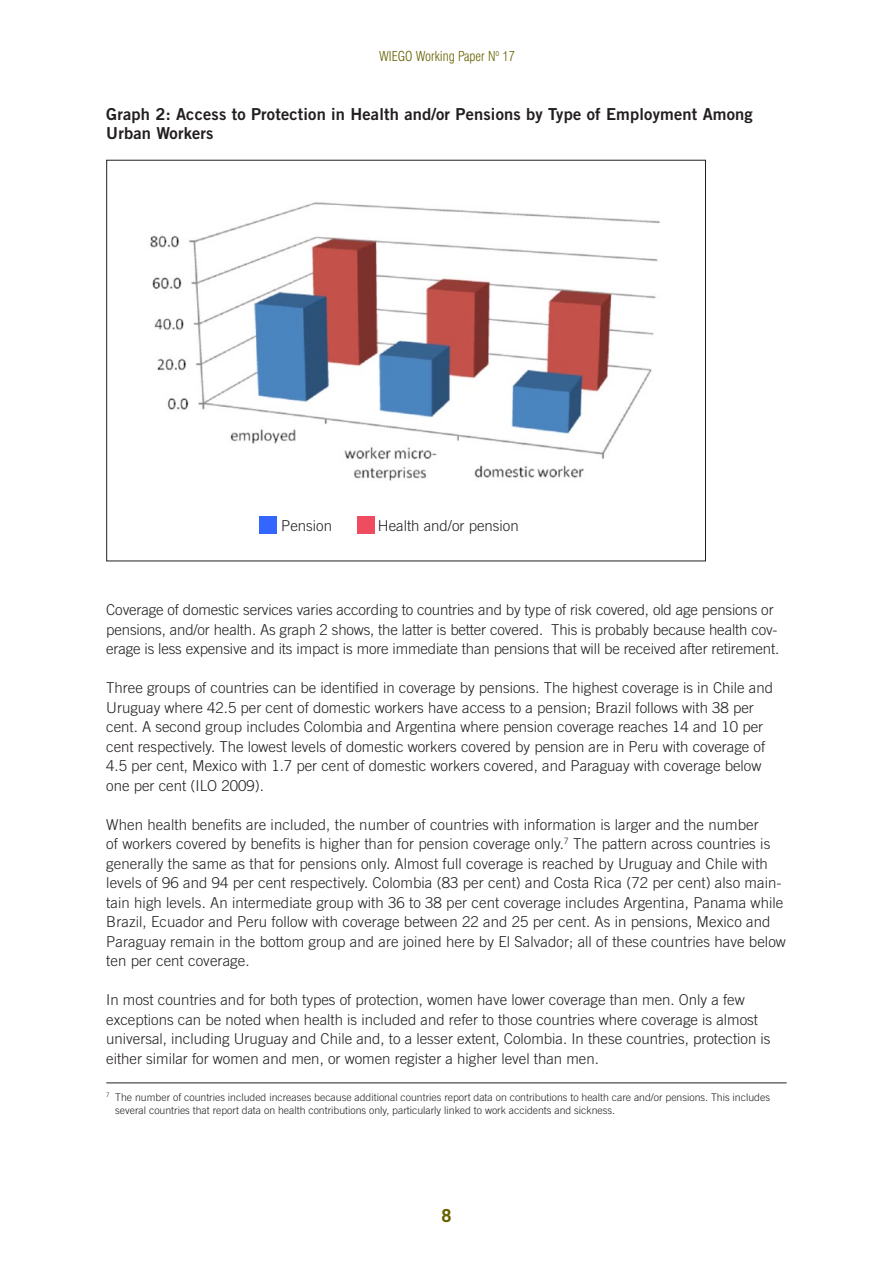
<style>
.page{position:relative;width:893px;height:1263px;background:#fff}
.page>*{position:absolute;margin:0;border:0;box-sizing:border-box;transform-origin:0 0}
.t1{font:700 18px "Trade Gothic";color:#676200}
.t2{font:16.5px/19.5px "Trade Gothic Bold Two";letter-spacing:.01em;color:#231f20}
.t3{font:300 15px/19.5px "Trade Gothic";color:#231f20}
.t4{font:300 condensed 13.5px "Swiss 721 BT";color:#676200}
.t5{font:300 10.5px/13.5px "Trade Gothic";color:#231f20}
</style>
<div class="page">
<hr style="left:106px;top:1082px;width:681px;height:1px;background:#231f20">
<div style="left:357px;top:516px;width:18px;height:18px;background:#ef4d5f"></div>
<div style="left:259px;top:517px;width:18px;height:17px;background:#36f"></div>
<img style="left:150px;top:202px;width:510px;height:279px">
<p class="t4" style="left:379px;top:48px;width:138px">WIEGO Working Paper N<sup>o</sup> 17</p>
<p class="t2" style="left:106px;top:104px;width:648px">Graph 2: Access to Protection in Health and/or Pensions by Type of Employment Among<br>Urban Workers</p>
<p class="t3" style="left:281px;top:515px;width:52px">Pension</p>
<p class="t3" style="left:378px;top:515px;width:142px">Health and/or pension</p>
<p class="t3" style="left:106px;top:600px;width:674px">Coverage of domestic services varies according to countries and by type of risk covered, old age pensions or pensions, and/or health. As graph 2 shows, the latter is better covered. This is probably because health cov&shy;erage is less expensive and its impact is more immediate than pensions that will be received after retirement.</p>
<p class="t3" style="left:106px;top:678px;width:668px">Three groups of countries can be identified in coverage by pensions. The highest coverage is in Chile and Uruguay where 42.5 per cent of domestic workers have access to a pension; Brazil follows with 38 per cent. A second group includes Colombia and Argentina where pension coverage reaches 14 and 10 per cent respectively. The lowest levels of domestic workers covered by pension are in Peru with coverage of 4.5 per cent, Mexico with 1.7 per cent of domestic workers covered, and Paraguay with coverage below one per cent (ILO 2009).</p>
<p class="t3" style="left:106px;top:814px;width:681px">When health benefits are included, the number of countries with information is larger and the number<br>of workers covered by benefits is higher than for pension coverage only.<sup>7</sup> The pattern across countries is generally the same as that for pensions only. Almost full coverage is reached by Uruguay and Chile with levels of 96 and 94 per cent respectively. Colombia (83 per cent) and Costa Rica (72 per cent) also main&shy;tain high levels. An intermediate group with 36 to 38 per cent coverage includes Argentina, Panama while Brazil, Ecuador and Peru follow with coverage between 22 and 25 per cent. As in pensions, Mexico and Paraguay remain in the bottom group and are joined here by El Salvador; all of these countries have below ten per cent coverage.</p>
<p class="t3" style="left:106px;top:990px;width:666px">In most countries and for both types of protection, women have lower coverage than men. Only a few exceptions can be noted when health is included and refer to those countries where coverage is almost universal, including Uruguay and Chile and, to a lesser extent, Colombia. In these countries, protection is either similar for women and men, or women register a higher level than men.</p>
<p class="t5" style="left:115px;top:1090px;width:656px;text-indent:-9px"><sup>7</sup> The number of countries included increases because additional countries report data on contributions to health care and/or pensions. This includes several countries that report data on health contributions only, particularly linked to work accidents and sickness.</p>
<p class="t1" style="left:441px;top:1204px;width:12px">8</p>
</div>
